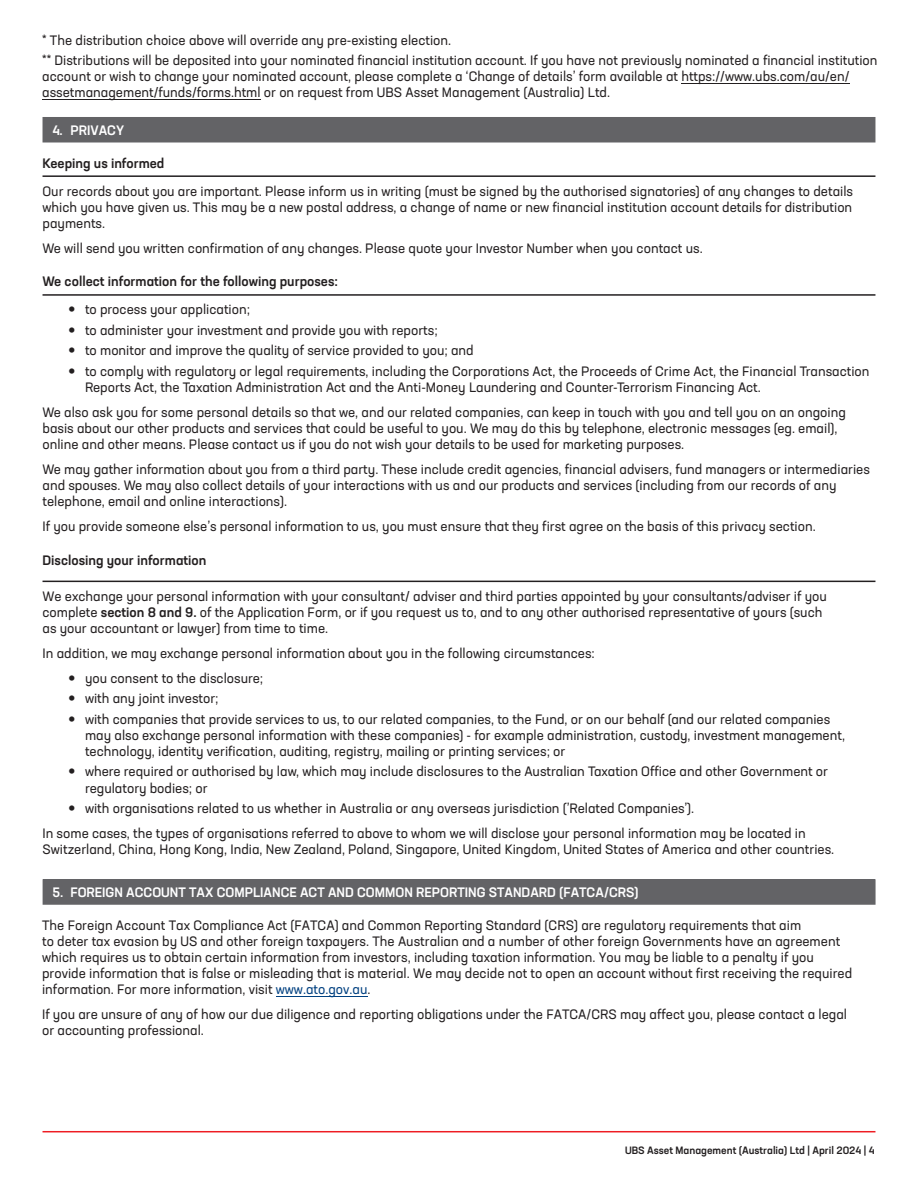
<style>
.page{position:relative;width:918px;height:1188px;background:#fff}
.page>*{position:absolute;margin:0;border:0;box-sizing:border-box;transform-origin:0 0}
.t1{font:13.5px/16.2px "Neusa Next Std";color:#231f20}
.t2{font:500 13.5px "Neusa Next Std";color:#231f20}
.t3{font:500 13.5px "Neusa Next Std";color:#fff}
.t4{font:500 10.5px "Neusa Next Std";color:#231f20}
.s1{font-weight:500}
.s2{color:#004080}
</style>
<div class="page">
<hr style="left:43px;top:1131px;width:832px;height:1px;background:#ee1d23">
<div style="left:43px;top:118px;width:832px;height:24px;background:#636366"></div>
<div style="left:43px;top:117px;width:832px;height:25px;border:2px solid #636366"></div>
<hr style="left:43px;top:175px;width:832px;height:2px;background:#231f20">
<hr style="left:43px;top:294px;width:832px;height:2px;background:#231f20">
<hr style="left:43px;top:581px;width:832px;height:1px;background:#231f20">
<div style="left:43px;top:880px;width:832px;height:24px;background:#636366"></div>
<div style="left:43px;top:879px;width:833px;height:26px;border:2px solid #636366"></div>
<hr style="left:276px;top:996px;width:92px;height:1px;background:#004080">
<hr style="left:681px;top:83px;width:168px;height:1px;background:#231f20">
<hr style="left:42px;top:99px;width:219px;height:1px;background:#231f20">
<p class="t1" style="left:42px;top:29px;width:837px;line-height:20.4px">* The distribution choice above will override any pre-existing election.<br>** Distributions will be deposited into your nominated financial institution account. If you have not previously nominated a financial institution</p>
<p class="t1" style="left:42px;top:68px;width:809px">account or wish to change your nominated account, please complete a ‘Change of details’ form available at https://www.ubs.com/au/en/ assetmanagement/funds/forms.html or on request from UBS Asset Management (Australia) Ltd.</p>
<p class="t3" style="left:53px;top:122px;width:73px">4. PRIVACY</p>
<p class="t2" style="left:43px;top:154px;width:123px">Keeping us informed</p>
<p class="t1" style="left:43px;top:183px;width:812px;text-align:justify">Our records about you are important. Please inform us in writing (must be signed by the authorised signatories) of any changes to details which you have given us. This may be a new postal address, a change of name or new financial institution account details for distribution payments.</p>
<p class="t1" style="left:43px;top:240px;width:662px">We will send you written confirmation of any changes. Please quote your Investor Number when you contact us.</p>
<p class="t2" style="left:43px;top:273px;width:297px">We collect information for the following purposes:</p>
<p class="t1" style="left:85px;top:299px;width:786px;line-height:20.4px">to process your application;<br>to administer your investment and provide you with reports;<br>to monitor and improve the quality of service provided to you; and<br>to comply with regulatory or legal requirements, including the Corporations Act, the Proceeds of Crime Act, the Financial Transaction</p>
<p class="t1" style="left:43px;top:375px;width:805px;line-height:24.8px;text-indent:43px">Reports Act, the Taxation Administration Act and the Anti-Money Laundering and Counter-Terrorism Financing Act.<br>We also ask you for some personal details so that we, and our related companies, can keep in touch with you and tell you on an ongoing</p>
<p class="t1" style="left:43px;top:420px;width:797px">basis about our other products and services that could be useful to you. We may do this by telephone, electronic messages (eg. email), online and other means. Please contact us if you do not wish your details to be used for marketing purposes.</p>
<p class="t1" style="left:43px;top:461px;width:829px">We may gather information about you from a third party. These include credit agencies, financial advisers, fund managers or intermediaries and spouses. We may also collect details of your interactions with us and our products and services (including from our records of any telephone, email and online interactions).</p>
<p class="t1" style="left:43px;top:518px;width:775px">If you provide someone else’s personal information to us, you must ensure that they first agree on the basis of this privacy section.</p>
<p class="t2" style="left:43px;top:552px;width:165px">Disclosing your information</p>
<p class="t1" style="left:43px;top:588px;width:786px">We exchange your personal information with your consultant/ adviser and third parties appointed by your consultants/adviser if you complete <span class="s1">section 8 and 9.</span> of the Application Form, or if you request us to, and to any other authorised representative of yours (such as your accountant or lawyer) from time to time.</p>
<p class="t1" style="left:85px;top:641px;width:511px;line-height:24.8px;text-indent:-43px">In addition, we may exchange personal information about you in the following circumstances: you consent to the disclosure;</p>
<p class="t1" style="left:85px;top:688px;width:747px;line-height:20.4px">with any joint investor;<br>with companies that provide services to us, to our related companies, to the Fund, or on our behalf (and our related companies</p>
<p class="t1" style="left:85px;top:727px;width:762px">may also exchange personal information with these companies) - for example administration, custody, investment management, technology, identity verification, auditing, registry, mailing or printing services; or</p>
<p class="t1" style="left:85px;top:763px;width:745px">where required or authorised by law, which may include disclosures to the Australian Taxation Office and other Government or regulatory bodies; or</p>
<p class="t1" style="left:43px;top:796px;width:765px;line-height:24.8px;text-indent:43px">with organisations related to us whether in Australia or any overseas jurisdiction (’Related Companies’).<br>In some cases, the types of organisations referred to above to whom we will disclose your personal information may be located in</p>
<p class="t1" style="left:43px;top:841px;width:793px">Switzerland, China, Hong Kong, India, New Zealand, Poland, Singapore, United Kingdom, United States of America and other countries.</p>
<p class="t3" style="left:53px;top:884px;width:588px">5. FOREIGN ACCOUNT TAX COMPLIANCE ACT AND COMMON REPORTING STANDARD (FATCA/CRS)</p>
<p class="t1" style="left:42px;top:917px;width:812px">The Foreign Account Tax Compliance Act (FATCA) and Common Reporting Standard (CRS) are regulatory requirements that aim<br>to deter tax evasion by US and other foreign taxpayers. The Australian and a number of other foreign Governments have an agreement which requires us to obtain certain information from investors, including taxation information. You may be liable to a penalty if you provide information that is false or misleading that is material. We may decide not to open an account without first receiving the required information. For more information, visit <span class="s2">www.ato.gov.au</span>.</p>
<p class="t1" style="left:42px;top:1006px;width:806px">If you are unsure of any of how our due diligence and reporting obligations under the FATCA/CRS may affect you, please contact a legal or accounting professional.</p>
<p class="t4" style="left:625px;top:1144px;width:251px">UBS Asset Management (Australia) Ltd | April 2024 | 4</p>
</div>
